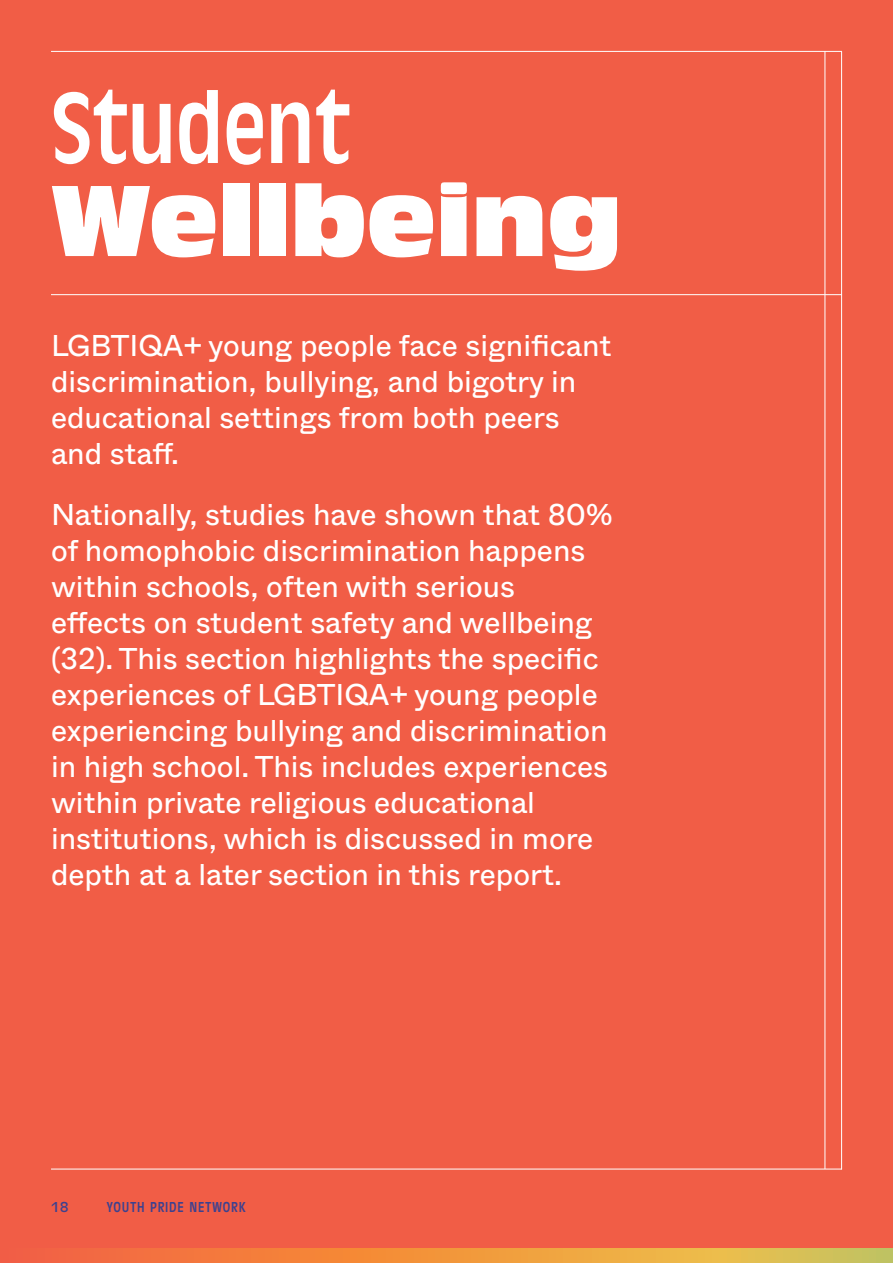
<style>
.page{position:relative;width:893px;height:1263px;background:#f15d46}
.page>*{position:absolute;margin:0;border:0;box-sizing:border-box;transform-origin:0 0}
.t1{font:105px "Antique Oli Com";color:#fff}
.t2{font:105px "Antique Oli Con";color:#fff}
.t3{font:30px/36px "Whyte";color:#fff}
.t4{font:15px "Antique Oli";color:#3c418f}
</style>
<div class="page">
<hr style="left:51px;top:1169px;width:791px;height:1px;background:#fff">
<hr style="left:51px;top:51px;width:791px;height:1px;background:#fff">
<hr style="left:51px;top:294px;width:791px;height:1px;background:#fff">
<hr style="left:825px;top:51px;width:1px;height:1118px;background:#fff">
<hr style="left:841px;top:51px;width:1px;height:1118px;background:#fff">
<svg style="left:80px;top:1248px;width:813px;height:15px;background:#eb9a43"></svg>
<h1 class="t2" style="left:92px;top:71px;width:258px">▼◆ ■▼</h1>
<h1 class="t1" style="left:51px;top:162px;width:572px">Wellbeing</h1>
<p class="t3" style="left:51px;top:325px;width:562px">LGBTIQA+ young people face significant discrimination, bullying, and bigotry in educational settings from both peers and staff.</p>
<p class="t3" style="left:51px;top:495px;width:563px">Nationally, studies have shown that 80% of homophobic discrimination happens within schools, often with serious effects on student safety and wellbeing (32). This section highlights the specific experiences of LGBTIQA+ young people experiencing bullying and discrimination in high school. This includes experiences within private religious educational institutions, which is discussed in more depth at a later section in this report.</p>
<p class="t4" style="left:51px;top:1199px;width:19px">18</p>
</div>
